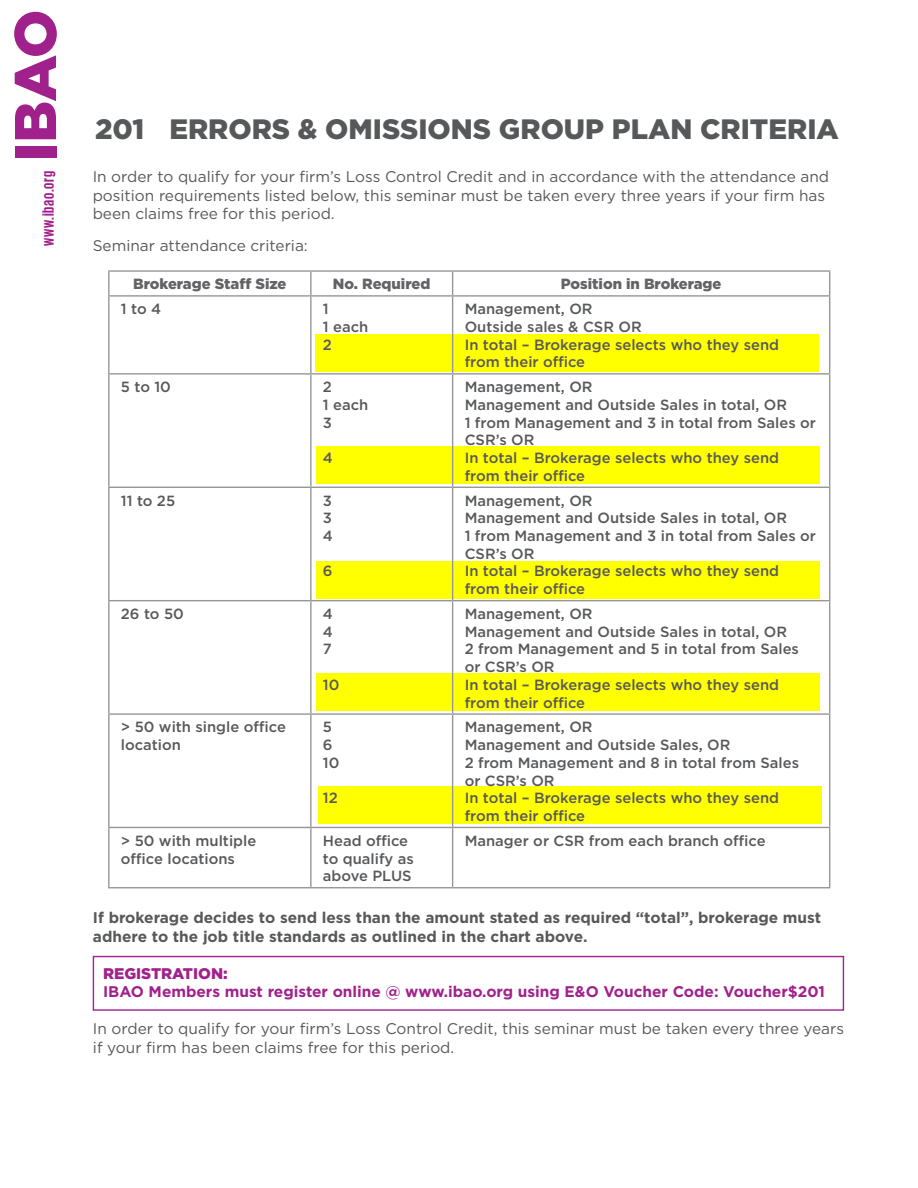
<style>
.page{position:relative;width:918px;height:1188px;background:#fff}
.page>*{position:absolute;margin:0;border:0;box-sizing:border-box;transform-origin:0 0}
.t1{font:900 58.65px "Gotham";color:#a0218c}
.t2{font:900 28.05px "Gotham";color:#57585a}
.t3{font:700 16.8px "Giorgio Sans";letter-spacing:.05em;color:#a0218c}
.t4{font:15.45px/18.5px "Gotham";color:#57585a}
.t5{font:700 15.45px/18.5px "Gotham";color:#57585a}
.t6{font:700 15.45px "Gotham";color:#a0218c}
.t7{font:900 15.45px "Gotham";letter-spacing:-.005em;color:#a0218c}
.t8{font:500 14.7px/17.7px "Gotham";color:#57585a}
.t9{font:900 14.7px "Gotham";color:#636366}
</style>
<div class="page">
<div style="left:316px;top:334px;width:503px;height:38px;background:#ff0"></div>
<div style="left:317px;top:446px;width:503px;height:38px;background:#ff0"></div>
<div style="left:317px;top:561px;width:503px;height:38px;background:#ff0"></div>
<div style="left:317px;top:673px;width:503px;height:38px;background:#ff0"></div>
<div style="left:318px;top:786px;width:503px;height:38px;background:#ff0"></div>
<hr style="left:108px;top:270px;width:203px;height:2px;background:#939598">
<hr style="left:108px;top:272px;width:2px;height:23px;background:#939598">
<hr style="left:311px;top:270px;width:142px;height:2px;background:#939598">
<hr style="left:310px;top:272px;width:2px;height:23px;background:#939598">
<hr style="left:453px;top:270px;width:377px;height:2px;background:#939598">
<svg style="left:452px;top:272px;width:1px;height:23px"></svg>
<svg style="left:829px;top:272px;width:1px;height:23px"></svg>
<hr style="left:108px;top:295px;width:203px;height:2px;background:#939598">
<hr style="left:108px;top:297px;width:2px;height:76px;background:#939598">
<hr style="left:311px;top:295px;width:142px;height:2px;background:#939598">
<hr style="left:310px;top:297px;width:2px;height:76px;background:#939598">
<hr style="left:453px;top:295px;width:377px;height:2px;background:#939598">
<hr style="left:452px;top:297px;width:1px;height:76px;background:#939598">
<hr style="left:829px;top:297px;width:1px;height:76px;background:#939598">
<hr style="left:108px;top:373px;width:203px;height:2px;background:#939598">
<hr style="left:108px;top:375px;width:2px;height:112px;background:#939598">
<hr style="left:311px;top:373px;width:142px;height:2px;background:#939598">
<hr style="left:310px;top:375px;width:2px;height:112px;background:#939598">
<hr style="left:453px;top:373px;width:377px;height:2px;background:#939598">
<hr style="left:452px;top:375px;width:1px;height:112px;background:#939598">
<hr style="left:829px;top:375px;width:1px;height:112px;background:#939598">
<hr style="left:108px;top:487px;width:203px;height:1px;background:#939598">
<hr style="left:108px;top:488px;width:2px;height:112px;background:#939598">
<hr style="left:311px;top:487px;width:142px;height:1px;background:#939598">
<hr style="left:310px;top:488px;width:2px;height:112px;background:#939598">
<hr style="left:453px;top:487px;width:377px;height:1px;background:#939598">
<hr style="left:452px;top:488px;width:1px;height:112px;background:#939598">
<hr style="left:829px;top:488px;width:1px;height:112px;background:#939598">
<hr style="left:108px;top:600px;width:203px;height:1px;background:#939598">
<hr style="left:108px;top:601px;width:2px;height:112px;background:#939598">
<hr style="left:311px;top:600px;width:142px;height:1px;background:#939598">
<hr style="left:310px;top:601px;width:2px;height:112px;background:#939598">
<hr style="left:453px;top:600px;width:377px;height:1px;background:#939598">
<hr style="left:452px;top:601px;width:1px;height:112px;background:#939598">
<hr style="left:829px;top:601px;width:1px;height:112px;background:#939598">
<hr style="left:108px;top:713px;width:203px;height:2px;background:#939598">
<hr style="left:108px;top:715px;width:2px;height:112px;background:#939598">
<hr style="left:311px;top:713px;width:142px;height:2px;background:#939598">
<hr style="left:310px;top:715px;width:2px;height:112px;background:#939598">
<hr style="left:453px;top:713px;width:377px;height:2px;background:#939598">
<hr style="left:452px;top:715px;width:1px;height:112px;background:#939598">
<hr style="left:829px;top:715px;width:1px;height:112px;background:#939598">
<hr style="left:108px;top:827px;width:203px;height:1px;background:#939598">
<hr style="left:108px;top:828px;width:2px;height:59px;background:#939598">
<hr style="left:311px;top:827px;width:142px;height:1px;background:#939598">
<hr style="left:310px;top:828px;width:2px;height:59px;background:#939598">
<hr style="left:453px;top:827px;width:377px;height:1px;background:#939598">
<hr style="left:452px;top:828px;width:1px;height:59px;background:#939598">
<hr style="left:829px;top:828px;width:1px;height:59px;background:#939598">
<hr style="left:108px;top:887px;width:203px;height:1px;background:#939598">
<hr style="left:311px;top:887px;width:142px;height:1px;background:#939598">
<hr style="left:453px;top:887px;width:377px;height:1px;background:#939598">
<div style="left:93px;top:956px;width:751px;height:55px;border:1px solid #a0218c"></div>
<h1 class="t1" style="left:-5px;top:161px;width:153px;rotate:-90deg">IBAO</h1>
<p class="t3" style="left:40px;top:246px;width:77px;rotate:-90deg">www.ibao.org</p>
<h2 class="t2" style="left:95px;top:110px;width:745px">201 Errors &amp; Omissions Group Plan CritERia</h2>
<p class="t4" style="left:93px;top:167px;width:738px">In order to qualify for your firm’s Loss Control Credit and in accordance with the attendance and position requirements listed below, this seminar must be taken every three years if your firm has been claims free for this period.</p>
<p class="t4" style="left:93px;top:236px;width:217px">Seminar attendance criteria:</p>
<p class="t9" style="left:133px;top:274px;width:155px">Brokerage Staff Size</p>
<p class="t9" style="left:333px;top:274px;width:99px">No. Required</p>
<p class="t9" style="left:561px;top:274px;width:162px">Position in Brokerage</p>
<p class="t8" style="left:121px;top:300px;width:42px">1 to 4</p>
<p class="t8" style="left:323px;top:300px;width:47px">1<br>1 each<br>2</p>
<p class="t8" style="left:465px;top:300px;width:316px">Management, OR<br>Outside sales &amp; CSR OR<br>In total – Brokerage selects who they send from their office</p>
<p class="t8" style="left:121px;top:378px;width:52px">5 to 10</p>
<p class="t8" style="left:323px;top:378px;width:47px">2<br>1 each<br>3</p>
<p class="t8" style="left:323px;top:449px;width:12px">4</p>
<p class="t8" style="left:465px;top:378px;width:353px">Management, OR<br>Management and Outside Sales in total, OR<br>1 from Management and 3 in total from Sales or<br>CSR’s OR<br>In total – Brokerage selects who they send from their office</p>
<p class="t8" style="left:121px;top:491px;width:56px">11 to 25</p>
<p class="t8" style="left:323px;top:491px;width:12px;text-align:justify">3<br>3<br>4</p>
<p class="t8" style="left:323px;top:562px;width:11px">6</p>
<p class="t8" style="left:121px;top:605px;width:65px">26 to 50</p>
<p class="t8" style="left:323px;top:605px;width:12px;text-align:justify">4<br>4<br>7</p>
<p class="t8" style="left:323px;top:676px;width:18px">10</p>
<p class="t8" style="left:121px;top:718px;width:167px">&gt; 50 with single office location</p>
<p class="t8" style="left:323px;top:718px;width:18px">5<br>6<br>10</p>
<p class="t8" style="left:323px;top:789px;width:16px">12</p>
<p class="t8" style="left:465px;top:491px;width:353px">Management, OR<br>Management and Outside Sales in total, OR<br>1 from Management and 3 in total from Sales or<br>CSR’s OR<br>In total – Brokerage selects who they send from their office</p>
<p class="t8" style="left:465px;top:605px;width:336px">Management, OR<br>Management and Outside Sales in total, OR<br>2 from Management and 5 in total from Sales or CSR’s OR<br>In total – Brokerage selects who they send from their office</p>
<p class="t8" style="left:465px;top:718px;width:336px">Management, OR<br>Management and Outside Sales, OR<br>2 from Management and 8 in total from Sales or CSR’s OR<br>In total – Brokerage selects who they send from their office</p>
<p class="t8" style="left:121px;top:832px;width:137px">&gt; 50 with multiple office locations</p>
<p class="t8" style="left:323px;top:832px;width:92px">Head office to qualify as above PLUS</p>
<p class="t8" style="left:465px;top:832px;width:302px">Manager or CSR from each branch office</p>
<p class="t5" style="left:93px;top:908px;width:730px">If brokerage decides to send less than the amount stated as required “total”, brokerage must adhere to the job title standards as outlined in the chart above.</p>
<p class="t7" style="left:103px;top:963px;width:80px">REGISTRATIO</p>
<p class="t7" style="left:211px;top:963px;width:18px">N:</p>
<p class="t6" style="left:103px;top:982px;width:724px">IBAO Members must register online @ www.ibao.org using E&amp;O Voucher Code: Voucher$201</p>
<p class="t4" style="left:93px;top:1019px;width:753px">In order to qualify for your firm’s Loss Control Credit, this seminar must be taken every three years if your firm has been claims free for this period.</p>
</div>
